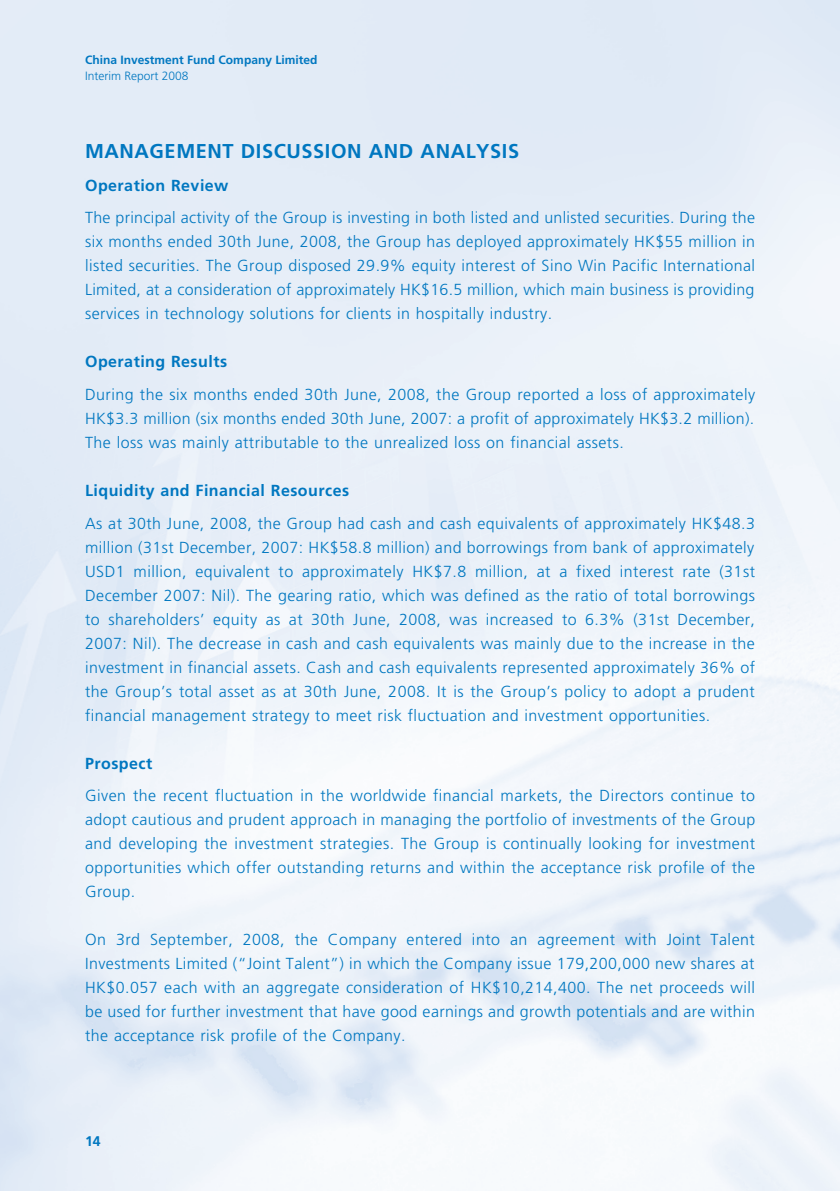
<style>
.page{position:relative;width:840px;height:1191px;background:#fff}
.page>*{position:absolute;margin:0;border:0;box-sizing:border-box;transform-origin:0 0}
.t1{font:700 20px "Frutiger LT Std";letter-spacing:.03em;color:#0077c0}
.t2{font:300 16px/24px "Frutiger LT Std";letter-spacing:.03em;color:#0077c0;text-align:justify}
.t3{font:700 16px "Frutiger LT Std";letter-spacing:.03em;color:#0077c0}
.t4{font:700 14px "Frutiger LT Std";color:#0077c0}
.t5{font:700 12px "Frutiger LT Std";color:#0077c0}
.t6{font:300 12px "Frutiger LT Std";color:#0077c0}
</style>
<div class="page">
<p class="t5" style="left:85px;top:53px;width:234px">China Investment Fund Company Limited</p>
<p class="t6" style="left:85px;top:69px;width:105px">Interim Report 2008</p>
<p class="t1" style="left:85px;top:140px;width:435px">MANAGEMENT DISCUSSION AND ANALYSIS</p>
<p class="t3" style="left:85px;top:176px;width:145px">Operation Review</p>
<p class="t2" style="left:85px;top:206px;width:671px">The principal activity of the Group is investing in both listed and unlisted securities. During the six months ended 30th June, 2008, the Group has deployed approximately HK$55 million in listed securities. The Group disposed 29.9% equity interest of Sino Win Pacific International Limited, at a consideration of approximately HK$16.5 million, which main business is providing services in technology solutions for clients in hospitally industry.</p>
<p class="t3" style="left:85px;top:352px;width:143px">Operating Results</p>
<p class="t2" style="left:85px;top:383px;width:671px">During the six months ended 30th June, 2008, the Group reported a loss of approximately HK$3.3 million (six months ended 30th June, 2007: a profit of approximately HK$3.2 million).<br>The loss was mainly attributable to the unrealized loss on financial assets.</p>
<p class="t3" style="left:85px;top:481px;width:265px">Liquidity and Financial Resources</p>
<p class="t2" style="left:85px;top:511px;width:671px">As at 30th June, 2008, the Group had cash and cash equivalents of approximately HK$48.3 million (31st December, 2007: HK$58.8 million) and borrowings from bank of approximately USD1 million, equivalent to approximately HK$7.8 million, at a fixed interest rate (31st December 2007: Nil). The gearing ratio, which was defined as the ratio of total borrowings to shareholders’ equity as at 30th June, 2008, was increased to 6.3% (31st December, 2007: Nil). The decrease in cash and cash equivalents was mainly due to the increase in the investment in financial assets. Cash and cash equivalents represented approximately 36% of the Group’s total asset as at 30th June, 2008. It is the Group’s policy to adopt a prudent financial management strategy to meet risk fluctuation and investment opportunities.</p>
<p class="t3" style="left:85px;top:753px;width:69px">Prospect</p>
<p class="t2" style="left:85px;top:784px;width:671px">Given the recent fluctuation in the worldwide financial markets, the Directors continue to adopt cautious and prudent approach in managing the portfolio of investments of the Group and developing the investment strategies. The Group is continually looking for investment opportunities which offer outstanding returns and within the acceptance risk profile of the Group.</p>
<p class="t2" style="left:85px;top:928px;width:671px">On 3rd September, 2008, the Company entered into an agreement with Joint Talent Investments Limited (“Joint Talent”) in which the Company issue 179,200,000 new shares at HK$0.057 each with an aggregate consideration of HK$10,214,400. The net proceeds will be used for further investment that have good earnings and growth potentials and are within the acceptance risk profile of the Company.</p>
<p class="t4" style="left:85px;top:1132px;width:17px">14</p>
</div>
